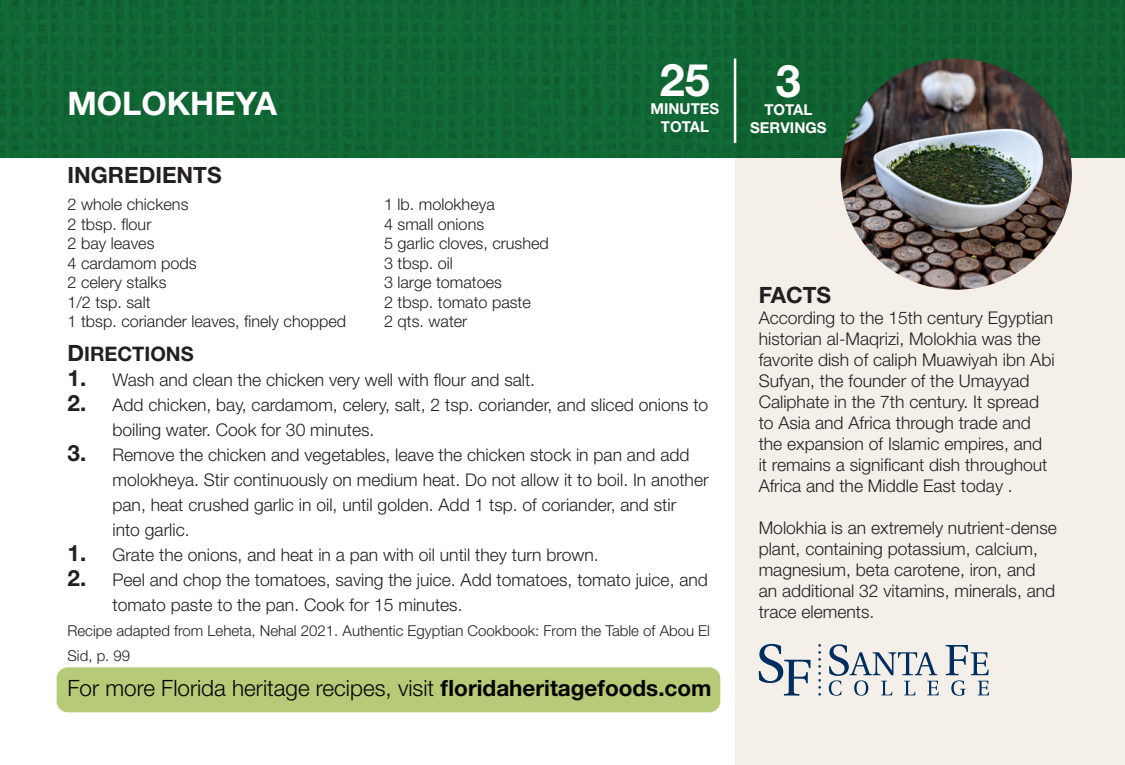
<style>
.page{position:relative;width:1125px;height:765px;background:#fff}
.page>*{position:absolute;margin:0;border:0;box-sizing:border-box;transform-origin:0 0}
.t1{font:700 45px "Helvetica Neue LT Std";color:#fff}
.t2{font:700 32.5px "Helvetica Neue LT Std";color:#fff}
.t3{font:300 22.5px "Helvetica Neue LT Std";color:#040503}
.t4{font:700 22.5px "Helvetica Neue LT Std";color:#231f20}
.t5{font:700 20px "Helvetica Neue LT Std";color:#231f20}
.t6{font:300 17.5px/21px "Helvetica Neue LT Std";color:#231f20}
.t7{font:300 16.25px "Helvetica Neue LT Std";color:#231f20}
.t8{font:300 15px/25px "Helvetica Neue LT Std";color:#231f20}
.t9{font:700 15px "Helvetica Neue LT Std";color:#fff}
.s1{font-size:22.5px}
.s2{font-weight:700;font-size:22.5px}
.s3{font-weight:700}
</style>
<div class="page">
<div style="left:735px;top:0;width:390px;height:765px;background:#f4f0e9"></div>
<div style="left:57px;top:667px;width:663px;height:45px;background:#b6ca77;border-radius:11px"></div>
<div style="left:0;top:0;width:1125px;height:157px;background:#106633"></div>
<hr style="left:734px;top:58px;width:2px;height:85px;background:#fff">
<svg style="left:759px;top:644px;width:52px;height:52px"></svg>
<svg style="left:829px;top:644px;width:160px;height:52px"></svg>
<svg style="left:818px;top:644px;width:3px;height:52px"></svg>
<img style="left:841px;top:58px;width:231px;height:232px;border-radius:116px">
<p class="t2" style="left:68px;top:83px;width:211px">MOLOKHEYA</p>
<p class="t4" style="left:68px;top:161px;width:156px">INGREDIENTS</p>
<p class="t7" style="left:68px;top:194px;width:123px">2 whole chickens</p>
<p class="t7" style="left:68px;top:214px;width:85px">2 tbsp. flour</p>
<p class="t7" style="left:68px;top:233px;width:89px">2 bay leaves</p>
<p class="t7" style="left:68px;top:253px;width:131px">4 cardamom pods</p>
<p class="t7" style="left:68px;top:272px;width:101px">2 celery stalks</p>
<p class="t7" style="left:68px;top:292px;width:85px">1/2 tsp. salt</p>
<p class="t7" style="left:68px;top:311px;width:280px">1 tbsp. coriander leaves, finely chopped</p>
<p class="t7" style="left:384px;top:194px;width:112px">1 lb. molokheya</p>
<p class="t7" style="left:384px;top:214px;width:102px">4 small onions</p>
<p class="t7" style="left:384px;top:233px;width:166px">5 garlic cloves, crushed</p>
<p class="t7" style="left:384px;top:253px;width:70px">3 tbsp. oil</p>
<p class="t7" style="left:384px;top:272px;width:120px">3 large tomatoes</p>
<p class="t7" style="left:384px;top:292px;width:148px">2 tbsp. tomato paste</p>
<p class="t7" style="left:384px;top:311px;width:85px">2 qts. water</p>
<p class="t1" style="left:660px;top:52px;width:52px">25</p>
<p class="t9" style="left:650px;top:99px;width:70px">MINUTES</p>
<p class="t9" style="left:661px;top:117px;width:50px">TOTAL</p>
<p class="t5" style="left:68px;top:341px;width:128px"><span class="s1">D</span>IRECTIONS</p>
<p class="t6" style="left:68px;top:369px;width:469px"><span class="s2">1.</span> Wash and clean the chicken very well with flour and salt.</p>
<p class="t6" style="left:112px;top:392px;width:597px;line-height:25px;text-indent:-45px"><span class="s2">2.</span> Add chicken, bay, cardamom, celery, salt, 2 tsp. coriander, and sliced onions to boiling water. Cook for 30 minutes.</p>
<p class="t6" style="left:112px;top:442px;width:598px;line-height:25px;text-indent:-45px"><span class="s2">3.</span> Remove the chicken and vegetables, leave the chicken stock in pan and add molokheya. Stir continuously on medium heat. Do not allow it to boil. In another pan, heat crushed garlic in oil, until golden. Add 1 tsp. of coriander, and stir<br>into garlic.</p>
<p class="t6" style="left:68px;top:544px;width:533px"><span class="s2">1.</span> Grate the onions, and heat in a pan with oil until they turn brown.</p>
<p class="t6" style="left:112px;top:567px;width:597px;line-height:25px;text-indent:-45px"><span class="s2">2.</span> Peel and chop the tomatoes, saving the juice. Add tomatoes, tomato juice, and tomato paste to the pan. Cook for 15 minutes.</p>
<p class="t8" style="left:68px;top:618px;width:644px">Recipe adapted from Leheta, Nehal 2021. Authentic Egyptian Cookbook: From the Table of Abou El<br>Sid, p. 99</p>
<p class="t3" style="left:68px;top:674px;width:646px">For more Florida heritage recipes, visit <span class="s3">floridaheritagefoods.com</span></p>
<p class="t1" style="left:776px;top:53px;width:27px">3</p>
<p class="t9" style="left:764px;top:100px;width:50px">TOTAL</p>
<p class="t9" style="left:750px;top:118px;width:78px">SERVINGS</p>
<p class="t4" style="left:759px;top:281px;width:74px">FACTS</p>
<p class="t6" style="left:759px;top:307px;width:297px">According to the 15th century Egyptian historian al-Maqrizi, Molokhia was the favorite dish of caliph Muawiyah ibn Abi Sufyan, the founder of the Umayyad Caliphate in the 7th century. It spread to Asia and Africa through trade and the expansion of Islamic empires, and it remains a significant dish throughout Africa and the Middle East today .</p>
<p class="t6" style="left:759px;top:517px;width:300px">Molokhia is an extremely nutrient-dense plant, containing potassium, calcium, magnesium, beta carotene, iron, and an additional 32 vitamins, minerals, and trace elements.</p>
</div>
